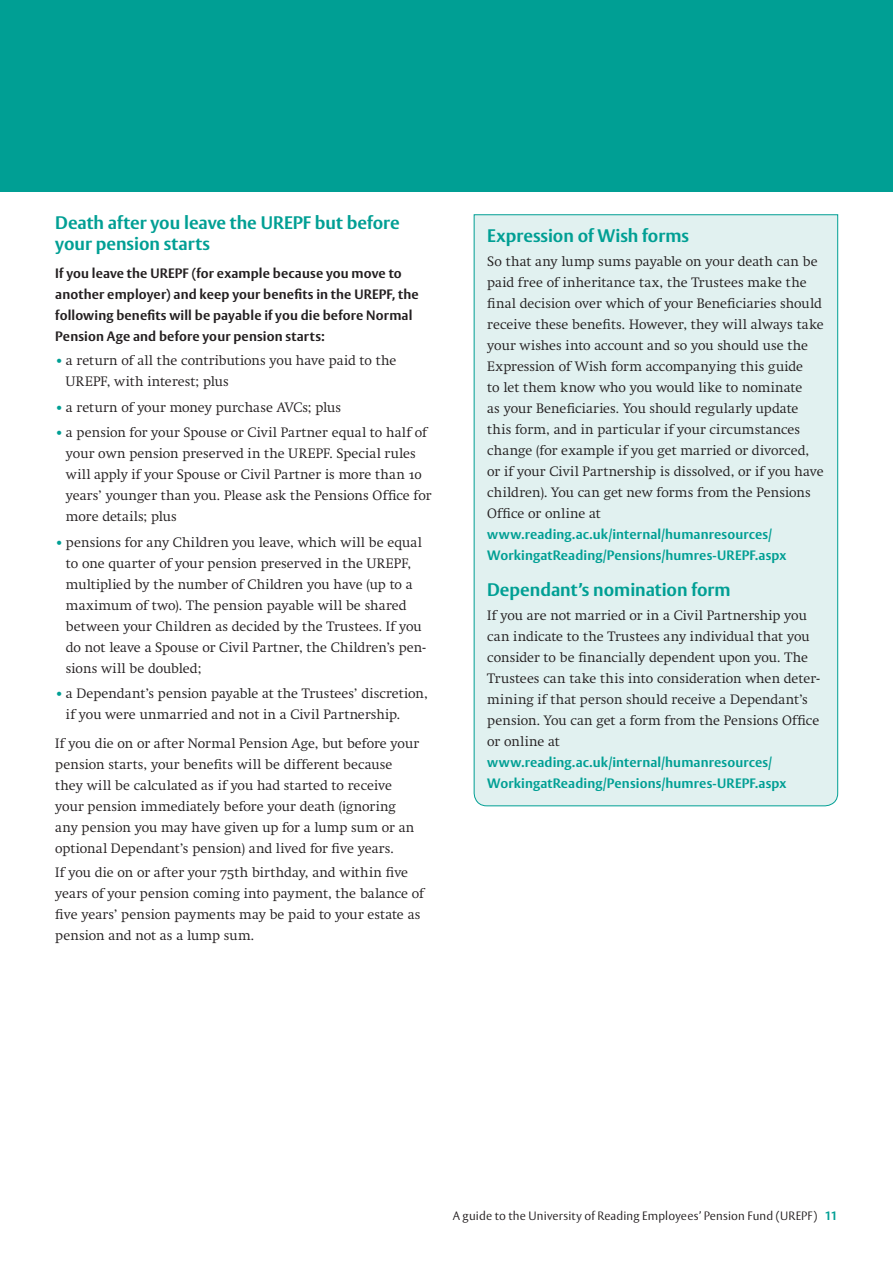
<style>
.page{position:relative;width:893px;height:1263px;background:#fff}
.page>*{position:absolute;margin:0;border:0;box-sizing:border-box;transform-origin:0 0}
.RDG_A4C_Heading_2{font:700 18px/21px "Rdg Vesta";color:#009f94}
.RDG_A4C_Body_text_fi{font:13.5px/21px "Rdg Swift";letter-spacing:.005em;color:#231f20}
.RDG_A4C_Bullets_1{font:13.5px/21px "Rdg Swift";letter-spacing:.01em;color:#231f20}
.RDG_A4C_Body_text{font:13.5px/21px "Rdg Swift";letter-spacing:.01em;color:#231f20}
.URPS_Intro{font:700 13.5px/21px "Rdg Vesta";letter-spacing:.01em;color:#231f20}
.RDG_A4C_Bullets_1_fi{font:13.5px/21px "Rdg Swift";letter-spacing:.005em;color:#231f20}
.t1{font:12px "Rdg Vesta";letter-spacing:.015em;color:#231f20}
.s1{font-family:"Rdg Vesta";font-weight:700;color:#009f94}
.s2{font-weight:700;color:#009f94}
</style>
<div class="page">
<div style="left:0;top:0;width:893px;height:191px;background:#009f94"></div>
<div style="left:473px;top:214px;width:365px;height:592px;background:#e1f1f0"></div>
<p class="RDG_A4C_Heading_2" style="left:55px;top:212px;width:346px">Death after you leave the UREPF but before your pension starts</p>
<p class="URPS_Intro" style="left:55px;top:263px;width:365px">If you leave the UREPF (for example because you move to another employer) and keep your benefits in the UREPF, the following benefits will be payable if you die before Normal Pension Age and before your pension starts:</p>
<p class="RDG_A4C_Bullets_1_fi" style="left:66px;top:350px;width:332px;text-indent:-11px"><span class="s1">•</span> a return of all the contributions you have paid to the<br>UREPF, with interest; plus</p>
<p class="RDG_A4C_Bullets_1" style="left:55px;top:397px;width:287px"><span class="s1">•</span> a return of your money purchase AVCs; plus</p>
<p class="RDG_A4C_Bullets_1" style="left:66px;top:422px;width:367px;text-indent:-11px"><span class="s1">•</span> a pension for your Spouse or Civil Partner equal to half of your own pension preserved in the UREPF. Special rules will apply if your Spouse or Civil Partner is more than 10 years’ younger than you. Please ask the Pensions Office for more details; plus</p>
<p class="RDG_A4C_Bullets_1" style="left:66px;top:532px;width:361px;text-indent:-11px"><span class="s1">•</span> pensions for any Children you leave, which will be equal to one quarter of your pension preserved in the UREPF, multiplied by the number of Children you have (up to a maximum of two). The pension payable will be shared between your Children as decided by the Trustees. If you do not leave a Spouse or Civil Partner, the Children’s pen&shy;sions will be doubled;</p>
<p class="RDG_A4C_Bullets_1" style="left:66px;top:683px;width:363px;text-indent:-11px"><span class="s1">•</span> a Dependant’s pension payable at the Trustees’ discretion, if you were unmarried and not in a Civil Partnership.</p>
<p class="RDG_A4C_Body_text" style="left:55px;top:733px;width:365px">If you die on or after Normal Pension Age, but before your pension starts, your benefits will be different because they will be calculated as if you had started to receive your pension immediately before your death (ignoring any pension you may have given up for a lump sum or an optional Dependant’s pension) and lived for five years.</p>
<p class="RDG_A4C_Body_text_fi" style="left:55px;top:862px;width:370px">If you die on or after your 75th birthday, and within five years of your pension coming into payment, the balance of five years’ pension payments may be paid to your estate as pension and not as a lump sum.</p>
<p class="RDG_A4C_Heading_2" style="left:487px;top:226px;width:203px">Expression of Wish forms</p>
<p class="RDG_A4C_Body_text_fi" style="left:487px;top:251px;width:338px">So that any lump sums payable on your death can be paid free of inheritance tax, the Trustees make the final decision over which of your Beneficiaries should receive these benefits. However, they will always take your wishes into account and so you should use the Expression of Wish form accompanying this guide<br>to let them know who you would like to nominate<br>as your Beneficiaries. You should regularly update this form, and in particular if your circumstances change (for example if you get married or divorced, or if your Civil Partnership is dissolved, or if you have children). You can get new forms from the Pensions Office or online at <span class="s1">www.reading.ac.uk/internal/humanresources/ WorkingatReading/Pensions/humres-UREPF.aspx</span></p>
<p class="RDG_A4C_Heading_2" style="left:487px;top:580px;width:245px">Dependant’s nomination form</p>
<p class="RDG_A4C_Body_text_fi" style="left:487px;top:605px;width:334px">If you are not married or in a Civil Partnership you can indicate to the Trustees any individual that you consider to be financially dependent upon you. The Trustees can take this into consideration when deter&shy;mining if that person should receive a Dependant’s pension. You can get a form from the Pensions Office or online at <span class="s1">www.reading.ac.uk/internal/humanresources/ WorkingatReading/Pensions/humres-UREPF.aspx</span></p>
<p class="t1" style="left:453px;top:1208px;width:386px">A guide to the University of Reading Employees’ Pension Fund (UREPF) <span class="s2">11</span></p>
</div>
